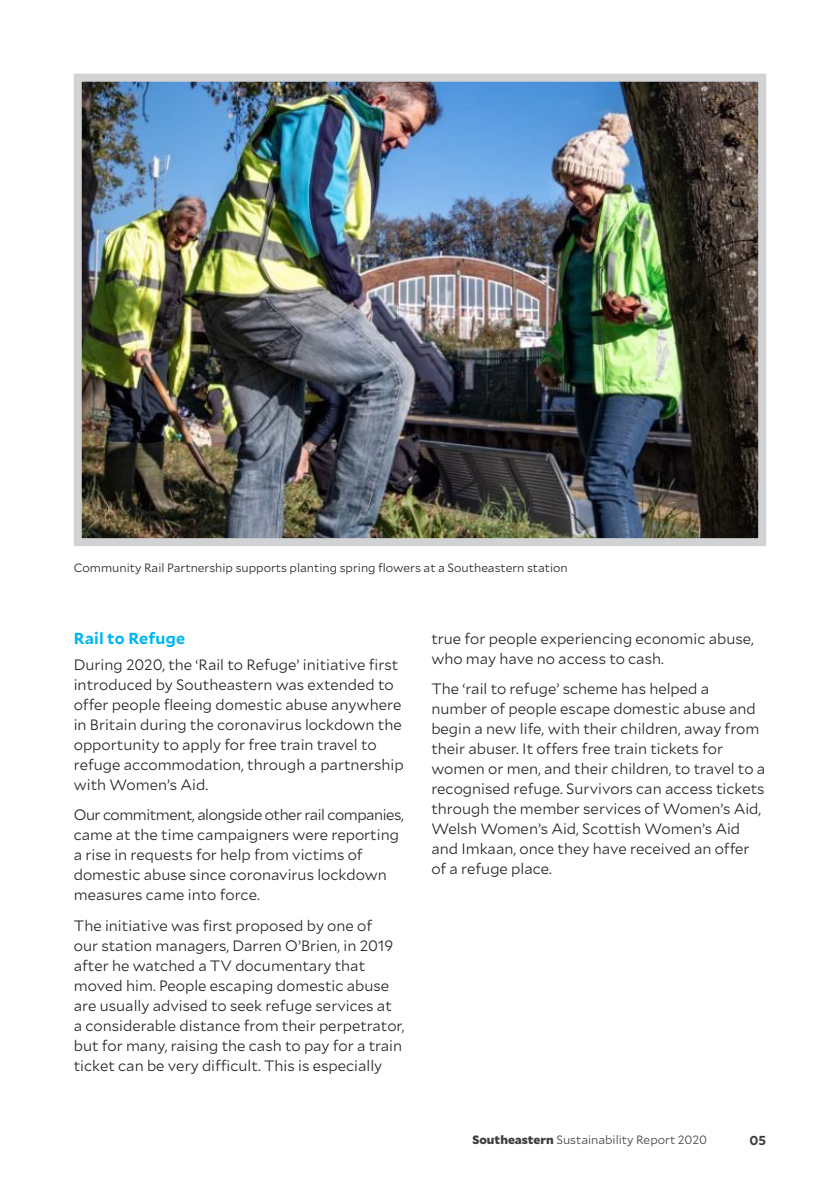
<style>
.page{position:relative;width:840px;height:1191px;background:#fff}
.page>*{position:absolute;margin:0;border:0;box-sizing:border-box;transform-origin:0 0}
.t1{font:700 16px "Mallory";letter-spacing:.01em;color:#00b6f0}
.t2{font:300 15px/20px "Mallory";color:#231f20}
.t3{font:700 13px "Mallory";color:#3e3e3f}
.t4{font:300 12px "Mallory";color:#231f20}
.t5{font:300 12px "Mallory";color:#3e3e3f}
.s1{font-weight:900}
</style>
<div class="page">
<img style="left:83px;top:83px;width:673px;height:454px">
<div style="left:74px;top:74px;width:691px;height:472px;border:8px solid #d1d2d4"></div>
<p class="t4" style="left:74px;top:558px;width:495px">Community Rail Partnership supports planting spring flowers at a Southeastern station</p>
<p class="t1" style="left:74px;top:626px;width:113px">Rail to Refuge</p>
<p class="t2" style="left:74px;top:654px;width:331px">During 2020, the ‘Rail to Refuge’ initiative first introduced by Southeastern was extended to offer people fleeing domestic abuse anywhere in Britain during the coronavirus lockdown the opportunity to apply for free train travel to refuge accommodation, through a partnership with Women’s Aid.</p>
<p class="t2" style="left:74px;top:804px;width:331px">Our commitment, alongside other rail companies, came at the time campaigners were reporting a rise in requests for help from victims of domestic abuse since coronavirus lockdown measures came into force.</p>
<p class="t2" style="left:74px;top:915px;width:332px">The initiative was first proposed by one of<br>our station managers, Darren O’Brien, in 2019 after he watched a TV documentary that moved him. People escaping domestic abuse are usually advised to seek refuge services at<br>a considerable distance from their perpetrator, but for many, raising the cash to pay for a train ticket can be very difficult. This is especially</p>
<p class="t2" style="left:431px;top:627px;width:324px">true for people experiencing economic abuse, who may have no access to cash.</p>
<p class="t2" style="left:431px;top:678px;width:335px">The ‘rail to refuge’ scheme has helped a number of people escape domestic abuse and begin a new life, with their children, away from their abuser. It offers free train tickets for women or men, and their children, to travel to a recognised refuge. Survivors can access tickets through the member services of Women’s Aid, Welsh Women’s Aid, Scottish Women’s Aid and Imkaan, once they have received an offer of a refuge place.</p>
<p class="t5" style="left:472px;top:1131px;width:236px"><span class="s1">Southeastern</span> Sustainability Report 2020</p>
<p class="t3" style="left:749px;top:1130px;width:18px">05</p>
</div>
